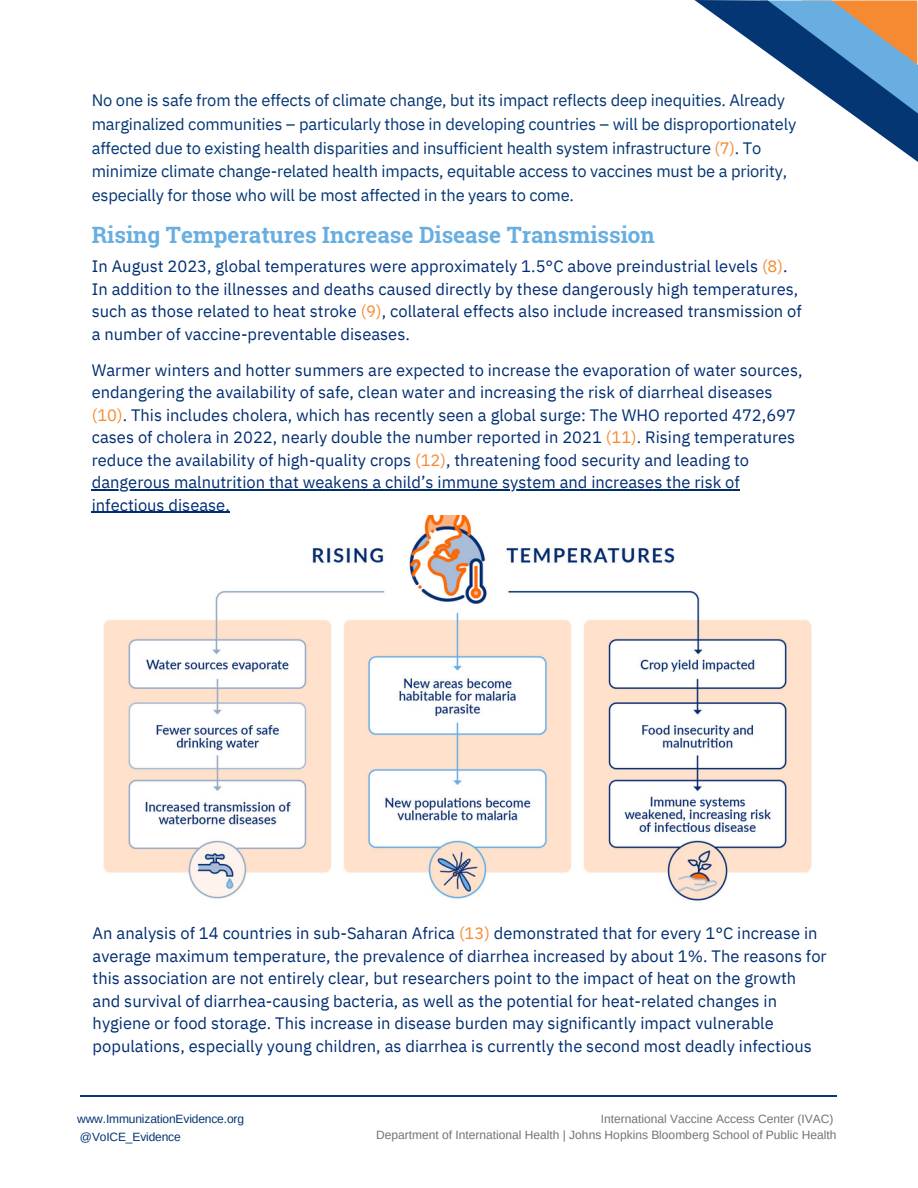
<style>
.page{position:relative;width:918px;height:1188px;background:#fff}
.page>*{position:absolute;margin:0;border:0;box-sizing:border-box;transform-origin:0 0}
.t1{font:700 22.5px "Roboto Slab";color:#68aee0}
.t2{font:16.5px/22.5px "IBM Plex Sans";color:#002d72}
.t3{font:16.5px/23.7px "IBM Plex Sans";letter-spacing:-.01em;color:#043673}
.t4{font:12px "Arimo";color:#737373}
.t5{font:12px "Arimo";letter-spacing:-.01em;color:#043673}
.s1{color:#f68a33}
</style>
<div class="page">
<svg style="left:694px;top:0;width:224px;height:162px"></svg>
<hr style="left:80px;top:1095px;width:757px;height:2px;background:#043673">
<img style="left:103px;top:516px;width:709px;height:386px">
<hr style="left:92px;top:489px;width:648px;height:1px;background:#002d72">
<hr style="left:92px;top:512px;width:138px;height:1px;background:#002d72">
<p class="t3" style="left:92px;top:88px;width:706px">No one is safe from the effects of climate change, but its impact reflects deep inequities. Already marginalized communities – particularly those in developing countries – will be disproportionately affected due to existing health disparities and insufficient health system infrastructure <span class="s1">(7)</span>. To minimize climate change-related health impacts, equitable access to vaccines must be a priority, especially for those who will be most affected in the years to come.</p>
<p class="t1" style="left:92px;top:220px;width:565px">Rising Temperatures Increase Disease Transmission</p>
<p class="t2" style="left:92px;top:255px;width:712px">In August 2023, global temperatures were approximately 1.5°C above preindustrial levels <span class="s1">(8)</span>.<br>In addition to the illnesses and deaths caused directly by these dangerously high temperatures, such as those related to heat stroke <span class="s1">(9)</span>, collateral effects also include increased transmission of a number of vaccine-preventable diseases.</p>
<p class="t2" style="left:92px;top:358px;width:712px">Warmer winters and hotter summers are expected to increase the evaporation of water sources, endangering the availability of safe, clean water and increasing the risk of diarrheal diseases <span class="s1">(10)</span>. This includes cholera, which has recently seen a global surge: The WHO reported 472,697 cases of cholera in 2022, nearly double the number reported in 2021 <span class="s1">(11)</span>. Rising temperatures reduce the availability of high-quality crops <span class="s1">(12)</span>, threatening food security and leading to dangerous malnutrition that weakens a child’s immune system and increases the risk of infectious disease.</p>
<p class="t2" style="left:93px;top:922px;width:735px">An analysis of 14 countries in sub-Saharan Africa <span class="s1">(13)</span> demonstrated that for every 1°C increase in average maximum temperature, the prevalence of diarrhea increased by about 1%. The reasons for this association are not entirely clear, but researchers point to the impact of heat on the growth and survival of diarrhea-causing bacteria, as well as the potential for heat-related changes in hygiene or food storage. This increase in disease burden may significantly impact vulnerable populations, especially young children, as diarrhea is currently the second most deadly infectious</p>
<p class="t5" style="left:77px;top:1112px;width:168px">www.ImmunizationEvidence.org</p>
<p class="t5" style="left:80px;top:1130px;width:102px">@VoICE_Evidence</p>
<p class="t4" style="left:601px;top:1112px;width:234px">International Vaccine Access Center (IVAC)</p>
<p class="t4" style="left:376px;top:1128px;width:462px">Department of International Health | Johns Hopkins Bloomberg School of Public Health</p>
</div>
